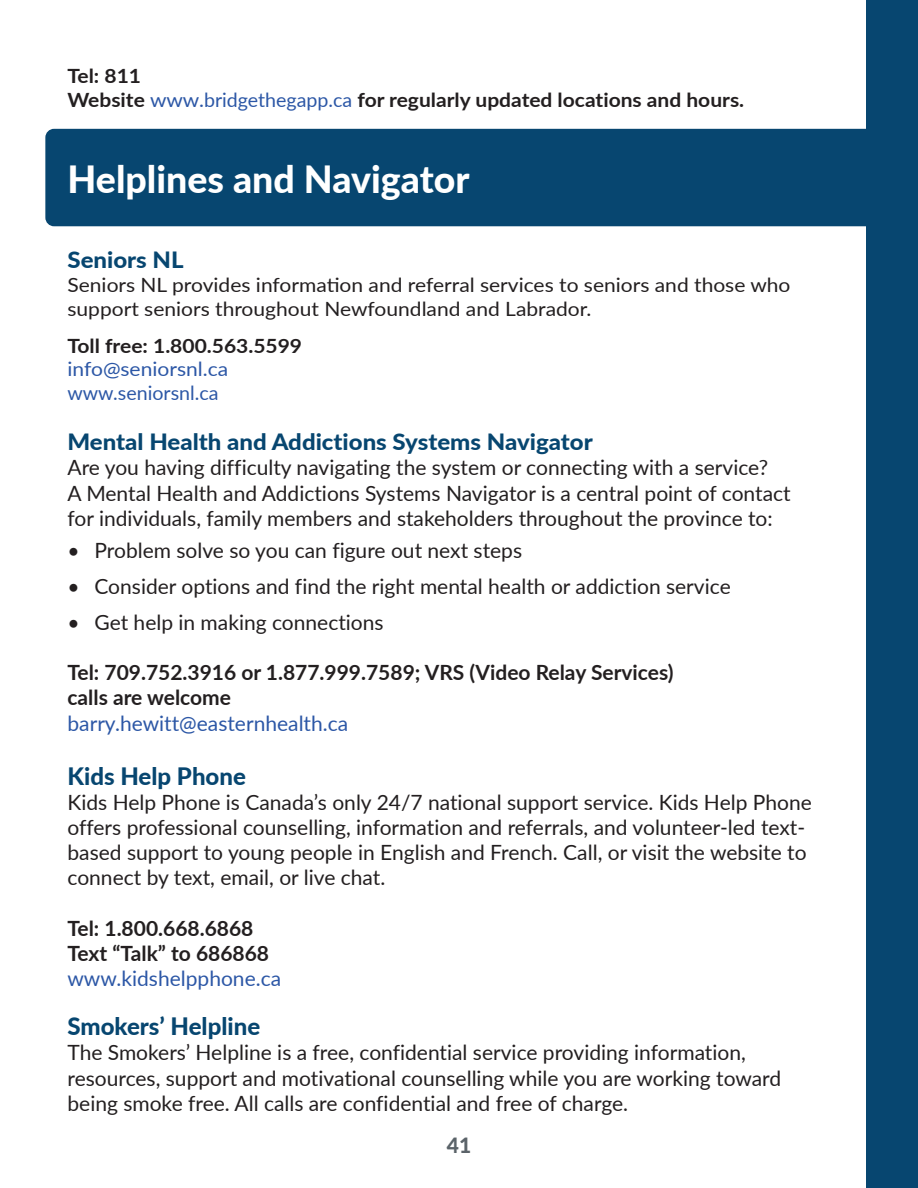
<style>
.page{position:relative;width:918px;height:1188px;background:#fff}
.page>*{position:absolute;margin:0;border:0;box-sizing:border-box;transform-origin:0 0}
.Header_2{font:800 37.5px "Lato";color:#fff}
.Sub_Header_Blue_dark{font:800 24px "Lato";color:#074670}
.Sub_Header_Blue_dark-2{font:800 22.5px "Lato";color:#074670;scale:1.07 1}
.Body_Text{font:21px/25.2px "Lato";color:#231f20}
.Phone_Number_Bold{font:700 21px/25.2px "Lato";color:#231f20}
.Body_Text-2{font:21px "Lato";color:#2c57a6}
.t1{font:800 21px "Lato";color:#5b6369}
.t2{font:19.65px/23.5px "Lato";color:#231f20;scale:1.07 1}
.Phone_Number_Bold-2{font:700 19.65px "Lato";color:#231f20;scale:1.07 1}
.Sub_Header_Blue_dark-3{font:19.65px "Lato";color:#2c57a6;scale:1.07 1}
.Sub_Header_Blue_dark-4{font:19.65px "Lato";color:#2c57a6}
.s1{font-weight:400;color:#2c57a6}
</style>
<div class="page">
<div style="left:867px;top:0;width:51px;height:1188px;background:#074670"></div>
<div style="left:45px;top:129px;width:822px;height:97px;background:#074670"></div>
<p class="Phone_Number_Bold-2" style="left:68px;top:62px;width:70px">Tel: 811</p>
<p class="Phone_Number_Bold-2" style="left:68px;top:85px;width:634px">Website <span class="s1">www.bridgethegapp.ca</span> for regularly updated locations and hours.</p>
<p class="Header_2" style="left:68px;top:151px;width:403px">Helplines and Navigator</p>
<h3 class="Sub_Header_Blue_dark-2" style="left:68px;top:244px;width:110px">Seniors NL</h3>
<p class="t2" style="left:68px;top:272px;width:677px">Seniors NL provides information and referral services to seniors and those who support seniors throughout Newfoundland and Labrador.</p>
<p class="Phone_Number_Bold-2" style="left:68px;top:331px;width:221px">Toll free: 1.800.563.5599</p>
<p class="Sub_Header_Blue_dark-3" style="left:68px;top:355px;width:152px">info@seniorsnl.ca</p>
<h3 class="Sub_Header_Blue_dark-4" style="left:68px;top:379px;width:153px">www.seniorsnl.ca</h3>
<h3 class="Sub_Header_Blue_dark-2" style="left:68px;top:425px;width:492px">Mental Health and Addictions Systems Navigator</h3>
<p class="Body_Text" style="left:68px;top:454px;width:725px">Are you having difficulty navigating the system or connecting with a service?<br>A Mental Health and Addictions Systems Navigator is a central point of contact for individuals, family members and stakeholders throughout the province to:</p>
<p class="Body_Text" style="left:68px;top:537px;width:456px">• Problem solve so you can figure out next steps</p>
<p class="Body_Text" style="left:68px;top:573px;width:665px">• Consider options and find the right mental health or addiction service</p>
<p class="Body_Text" style="left:68px;top:609px;width:318px">• Get help in making connections</p>
<p class="Phone_Number_Bold" style="left:68px;top:659px;width:608px">Tel: 709.752.3916 or 1.877.999.7589; VRS (Video Relay Services) calls are welcome<br><span class="s1">barry.hewitt@easternhealth.ca</span></p>
<h3 class="Sub_Header_Blue_dark" style="left:68px;top:758px;width:180px">Kids Help Phone</h3>
<p class="Body_Text" style="left:68px;top:789px;width:746px">Kids Help Phone is Canada’s only 24/7 national support service. Kids Help Phone offers professional counselling, information and referrals, and volunteer-led text&shy;based support to young people in English and French. Call, or visit the website to connect by text, email, or live chat.</p>
<p class="Phone_Number_Bold" style="left:68px;top:915px;width:187px">Tel: 1.800.668.6868</p>
<p class="Phone_Number_Bold" style="left:68px;top:940px;width:203px">Text “Talk” to 686868</p>
<p class="Body_Text-2" style="left:68px;top:964px;width:215px">www.kidshelpphone.ca</p>
<h3 class="Sub_Header_Blue_dark" style="left:68px;top:1009px;width:194px">Smokers’ Helpline</h3>
<p class="Body_Text" style="left:68px;top:1039px;width:715px">The Smokers’ Helpline is a free, confidential service providing information, resources, support and motivational counselling while you are working toward being smoke free. All calls are confidential and free of charge.</p>
<p class="t1" style="left:447px;top:1130px;width:26px">41</p>
</div>
